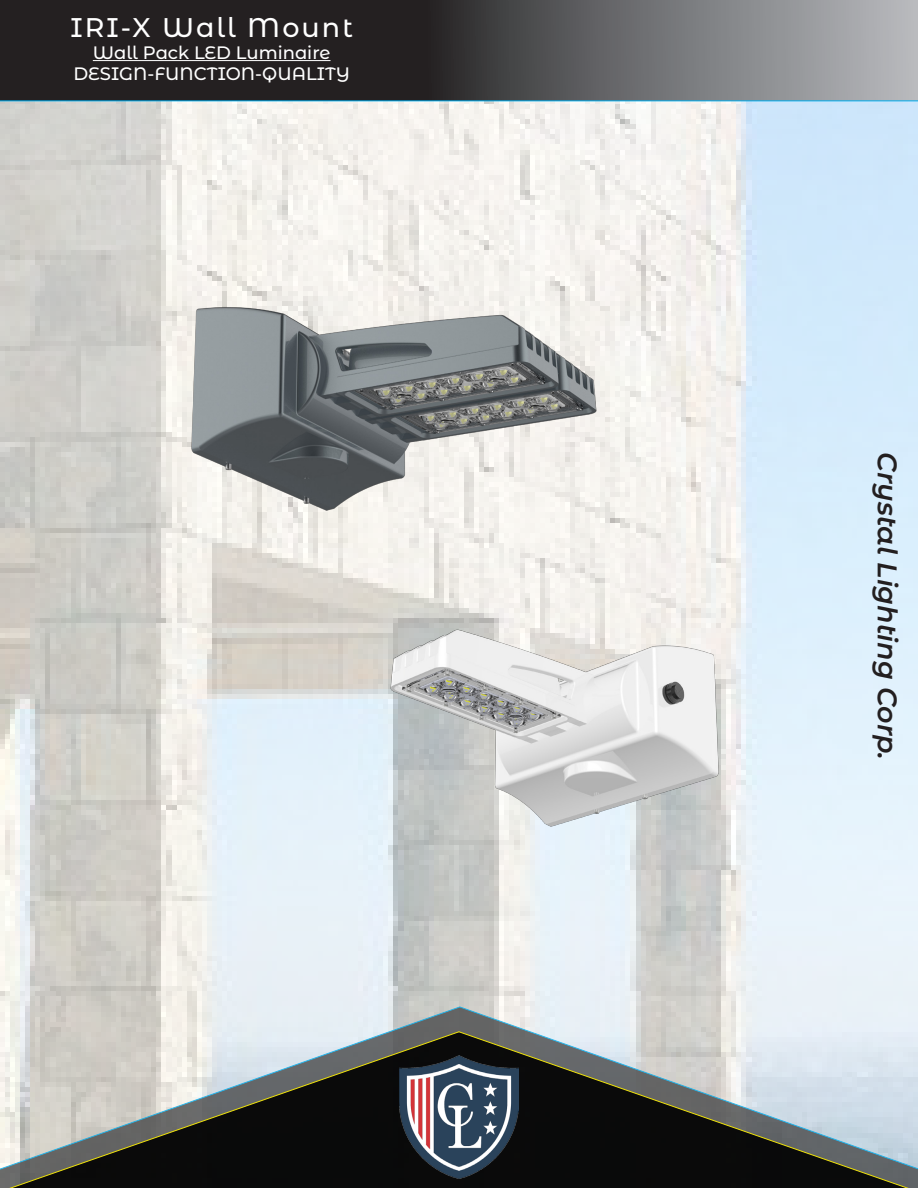
<style>
.page{position:relative;width:918px;height:1188px;background:#fff}
.page>*{position:absolute;margin:0;border:0;box-sizing:border-box;transform-origin:0 0}
.t1{font:italic 600 27px "Montserrat Alternates";color:#231f20}
.t2{font:500 27px "Montserrat Alternates";letter-spacing:.075em;color:#fff}
.t3{font:500 18px "Montserrat Alternates";color:#fff}
</style>
<div class="page">
<img style="left:0;top:101px;width:918px;height:905px">
<img style="left:182px;top:298px;width:422px;height:220px">
<img style="left:377px;top:620px;width:357px;height:216px">
<svg style="left:0;top:1006px;width:918px;height:26px;background:#d7dbdc"></svg>
<svg style="left:0;top:1032px;width:918px;height:156px;background:#6d7070"></svg>
<img style="left:400px;top:1055px;width:119px;height:123px">
<svg style="left:0;top:0;width:918px;height:101px;background:#4e4e50"></svg>
<hr style="left:93px;top:60px;width:238px;height:1px;background:#fff">
<p class="t2" style="left:70px;top:9px;width:284px">IRI-X Wall Mount</p>
<p class="t3" style="left:93px;top:40px;width:239px">Wall Pack LED Luminaire</p>
<p class="t3" style="left:73px;top:61px;width:278px">DESIGN-FUNCTION-QUALITY</p>
<p class="t1" style="left:907px;top:452px;width:309px;rotate:90deg">Crystal Lighting Corp.</p>
</div>
